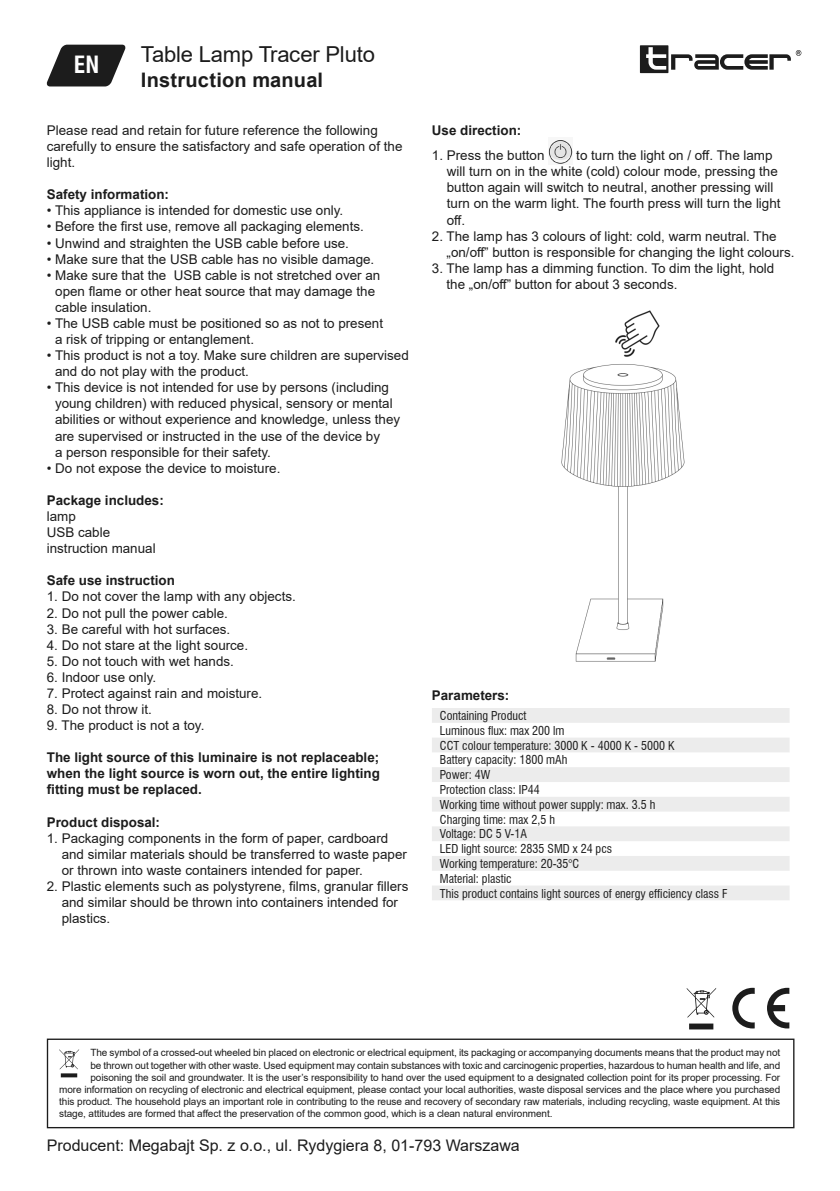
<style>
.page{position:relative;width:840px;height:1191px;background:#fff}
.page>*{position:absolute;margin:0;border:0;box-sizing:border-box;transform-origin:0 0}
.t1{font:700 condensed 23.2px "Swiss 721 BT";color:#fff}
.t2{font:22px "Arial";letter-spacing:-.01em;color:#1c1c1c}
.t3{font:700 20px "Arial";letter-spacing:.01em;color:#1c1c1c}
.body{font:16px "Arial";color:#1c1c1c}
.body-2{font:13.4px/16px "Arial";color:#1c1c1c}
.body-3{font:700 13.4px/16px "Arial";color:#1c1c1c;text-align:justify}
.t4{font:condensed 12px "Swiss 721 BT";color:#1c1c1c}
.uwaga{font:10px "Arial";letter-spacing:-.01em;color:#1c1c1c}
</style>
<div class="page">
<svg style="left:46px;top:45px;width:80px;height:41px"></svg>
<div style="left:639px;top:45px;width:29px;height:28px;background:#1c1c1c"></div>
<svg style="left:646px;top:47px;width:154px;height:23px"></svg>
<img style="left:548px;top:140px;width:24px;height:24px">
<img style="left:561px;top:310px;width:124px;height:352px">
<svg style="left:432px;top:708px;width:357px;height:192px;fill:#ececec"></svg>
<div style="left:47px;top:1038px;width:747px;height:90px;border:1px solid #1c1c1c"></div>
<svg style="left:59px;top:1049px;width:20px;height:28px"></svg>
<svg style="left:732px;top:987px;width:22px;height:41px"></svg>
<svg style="left:767px;top:987px;width:22px;height:41px"></svg>
<svg style="left:686px;top:988px;width:29px;height:41px"></svg>
<p class="t1" style="left:74px;top:51px;width:27px">EN</p>
<p class="t2" style="left:141px;top:39px;width:235px">Table Lamp Tracer Pluto</p>
<p class="t3" style="left:141px;top:66px;width:184px">Instruction manual</p>
<p class="body-2" style="left:47px;top:122px;width:357px">Please read and retain for future reference the following carefully to ensure the satisfactory and safe operation of the light.</p>
<p class="body-3" style="left:47px;top:187px;width:124px">Safety information:</p>
<p class="body-2" style="left:47px;top:202px;width:298px">• This appliance is intended for domestic use only.</p>
<p class="body-2" style="left:47px;top:219px;width:318px">• Before the first use, remove all packaging elements.</p>
<p class="body-2" style="left:47px;top:235px;width:303px">• Unwind and straighten the USB cable before use.</p>
<p class="body-2" style="left:47px;top:251px;width:329px">• Make sure that the USB cable has no visible damage.</p>
<p class="body-2" style="left:55px;top:267px;width:326px;text-indent:-8px">• Make sure that the USB cable is not stretched over an open flame or other heat source that may damage the cable insulation.</p>
<p class="body-2" style="left:55px;top:315px;width:329px;text-indent:-8px">• The USB cable must be positioned so as not to present a risk of tripping or entanglement.</p>
<p class="body-2" style="left:55px;top:347px;width:355px;text-indent:-8px">• This product is not a toy. Make sure children are supervised and do not play with the product.</p>
<p class="body-2" style="left:55px;top:379px;width:346px;text-indent:-8px">• This device is not intended for use by persons (including young children) with reduced physical, sensory or mental abilities or without experience and knowledge, unless they are supervised or instructed in the use of the device by<br>a person responsible for their safety.</p>
<p class="body-2" style="left:47px;top:460px;width:235px">• Do not expose the device to moisture.</p>
<p class="body-3" style="left:47px;top:492px;width:118px">Package includes:</p>
<p class="body-2" style="left:47px;top:508px;width:31px">lamp</p>
<p class="body-2" style="left:47px;top:524px;width:65px">USB cable</p>
<p class="body-2" style="left:47px;top:540px;width:110px">instruction manual</p>
<p class="body-3" style="left:47px;top:573px;width:130px">Safe use instruction</p>
<p class="body-2" style="left:47px;top:588px;width:250px">1. Do not cover the lamp with any objects.</p>
<p class="body-2" style="left:47px;top:604px;width:182px">2. Do not pull the power cable.</p>
<p class="body-2" style="left:47px;top:621px;width:185px">3. Be careful with hot surfaces.</p>
<p class="body-2" style="left:47px;top:637px;width:203px">4. Do not stare at the light source.</p>
<p class="body-2" style="left:47px;top:653px;width:188px">5. Do not touch with wet hands.</p>
<p class="body-2" style="left:47px;top:669px;width:111px">6. Indoor use only.</p>
<p class="body-2" style="left:47px;top:685px;width:217px">7. Protect against rain and moisture.</p>
<p class="body-2" style="left:47px;top:701px;width:107px">8. Do not throw it.</p>
<p class="body-2" style="left:47px;top:717px;width:159px">9. The product is not a toy.</p>
<p class="body-3" style="left:47px;top:749px;width:334px">The light source of this luminaire is not replaceable; when the light source is worn out, the entire lighting fitting must be replaced.</p>
<p class="body-3" style="left:47px;top:814px;width:115px">Product disposal:</p>
<p class="body-2" style="left:62px;top:830px;width:346px;text-indent:-15px">1. Packaging components in the form of paper, cardboard and similar materials should be transferred to waste paper or thrown into waste containers intended for paper.</p>
<p class="body-2" style="left:62px;top:878px;width:348px;text-indent:-15px">2. Plastic elements such as polystyrene, films, granular fillers and similar should be thrown into containers intended for plastics.</p>
<p class="body-3" style="left:431px;top:122px;width:91px">Use direction:</p>
<p class="body-2" style="left:431px;top:147px;width:114px">1. Press the button</p>
<p class="body-2" style="left:446px;top:147px;width:335px;text-indent:129px">to turn the light on / off. The lamp will turn on in the white (cold) colour mode, pressing the button again will switch to neutral, another pressing will turn on the warm light. The fourth press will turn the light off.</p>
<p class="body-2" style="left:446px;top:228px;width:349px;text-indent:-15px">2. The lamp has 3 colours of light: cold, warm neutral. The „on/off” button is responsible for changing the light colours.</p>
<p class="body-2" style="left:446px;top:260px;width:329px;text-indent:-15px">3. The lamp has a dimming function. To dim the light, hold the „on/off” button for about 3 seconds.</p>
<p class="body-3" style="left:431px;top:687px;width:79px">Parameters:</p>
<p class="t4" style="left:439px;top:708px;width:88px">Containing Product</p>
<p class="t4" style="left:439px;top:723px;width:126px">Luminous flux: max 200 lm</p>
<p class="t4" style="left:439px;top:738px;width:236px">CCT colour temperature: 3000 K - 4000 K - 5000 K</p>
<p class="t4" style="left:439px;top:753px;width:129px">Battery capacity: 1800 mAh</p>
<p class="t4" style="left:439px;top:767px;width:52px">Power: 4W</p>
<p class="t4" style="left:439px;top:782px;width:101px">Protection class: IP44</p>
<p class="t4" style="left:439px;top:797px;width:217px">Working time without power supply: max. 3.5 h</p>
<p class="t4" style="left:439px;top:812px;width:116px">Charging time: max 2,5 h</p>
<p class="t4" style="left:439px;top:826px;width:89px">Voltage: DC 5 V-1A</p>
<p class="t4" style="left:439px;top:841px;width:174px">LED light source: 2835 SMD x 24 pcs</p>
<p class="t4" style="left:439px;top:856px;width:141px">Working temperature: 20-35°C</p>
<p class="t4" style="left:439px;top:871px;width:73px">Material: plastic</p>
<p class="t4" style="left:439px;top:886px;width:289px">This product contains light sources of energy efficiency class F</p>
<p class="uwaga" style="left:90px;top:1046px;width:691px">The symbol of a crossed-out wheeled bin placed on electronic or electrical equipment, its packaging or accompanying documents means that the product may not</p>
<p class="uwaga" style="left:90px;top:1058px;width:691px">be thrown out together with other waste. Used equipment may contain substances with toxic and carcinogenic properties, hazardous to human health and life, and</p>
<p class="uwaga" style="left:90px;top:1070px;width:691px">poisoning the soil and groundwater. It is the user’s responsibility to hand over the used equipment to a designated collection point for its proper processing. For</p>
<p class="uwaga" style="left:59px;top:1082px;width:722px">more information on recycling of electronic and electrical equipment, please contact your local authorities, waste disposal services and the place where you purchased</p>
<p class="uwaga" style="left:59px;top:1094px;width:722px">this product. The household plays an important role in contributing to the reuse and recovery of secondary raw materials, including recycling, waste equipment. At this</p>
<p class="uwaga" style="left:59px;top:1106px;width:494px">stage, attitudes are formed that affect the preservation of the common good, which is a clean natural environment.</p>
<p class="body" style="left:47px;top:1134px;width:474px">Producent: Megabajt Sp. z o.o., ul. Rydygiera 8, 01-793 Warszawa</p>
</div>
